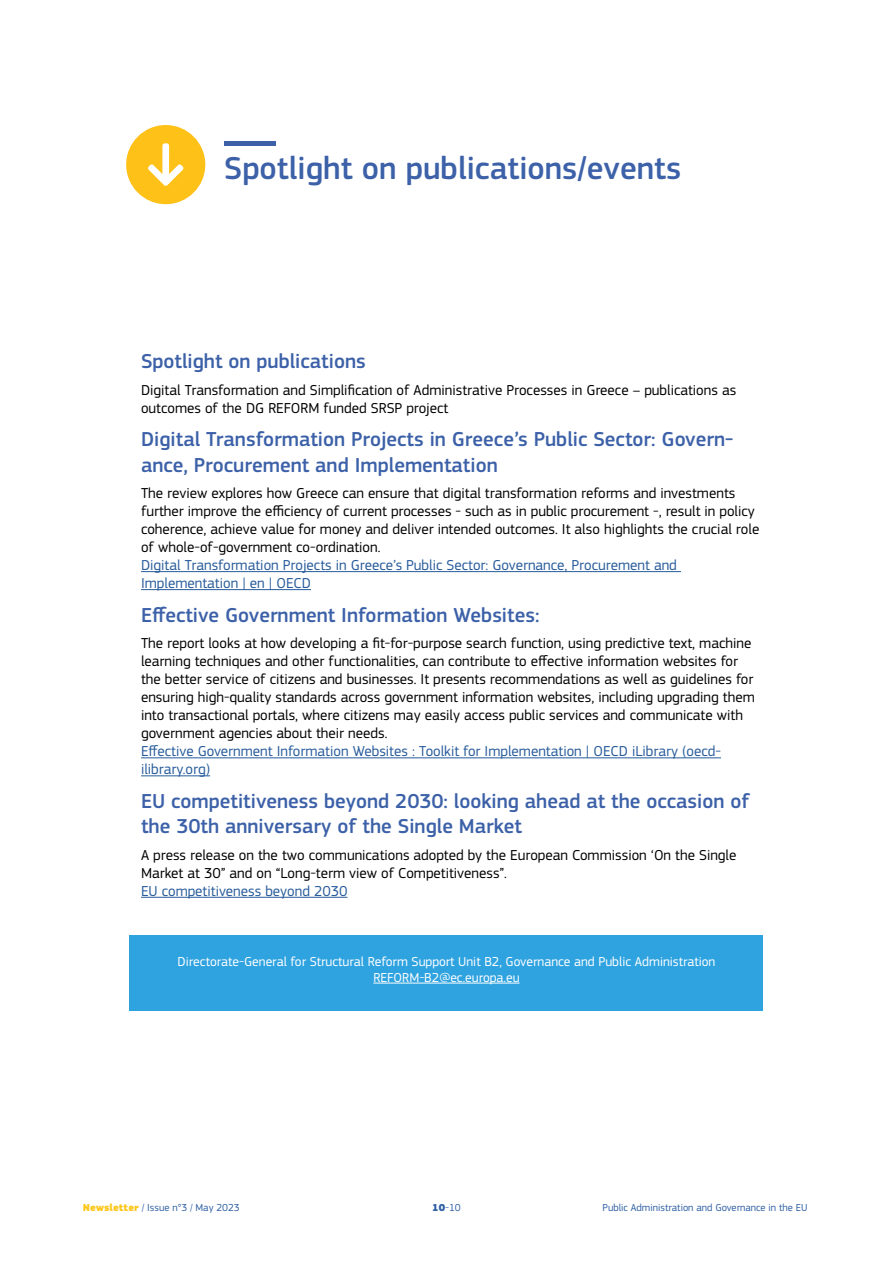
<style>
.page{position:relative;width:893px;height:1263px;background:#fff}
.page>*{position:absolute;margin:0;border:0;box-sizing:border-box;transform-origin:0 0}
.t1{font:500 33px "EC Square Sans Pro";color:#3c61a8}
.t2{font:500 21px/25.2px "EC Square Sans Pro";color:#3c61a8}
.body{font:15px/18px "EC Square Sans Pro";color:#000}
.body-2{font:13.5px/16.2px "EC Square Sans Pro";color:#fff;text-align:center}
.t3{font:10.5px "EC Square Sans Pro";color:#2f60a5}
.s1{color:#275b9b}
.s2{font-family:"EC Square Sans Pro Extra";font-weight:900;color:#fdc71d}
.s3{font-family:"EC Square Sans Pro Extra";font-weight:900}
</style>
<div class="page">
<hr style="left:224px;top:142px;width:52px;height:4px;background:#3c61a8">
<div style="left:126px;top:125px;width:79px;height:79px;background:#fec118;border-radius:50%"></div>
<svg style="left:148px;top:143px;width:36px;height:43px"></svg>
<hr style="left:141px;top:571px;width:540px;height:1px;background:#275b9b">
<hr style="left:141px;top:589px;width:170px;height:1px;background:#275b9b">
<hr style="left:141px;top:757px;width:580px;height:1px;background:#275b9b">
<hr style="left:141px;top:775px;width:69px;height:1px;background:#275b9b">
<hr style="left:141px;top:897px;width:206px;height:1px;background:#275b9b">
<div style="left:130px;top:935px;width:633px;height:76px;background:#2fa3e0"></div>
<hr style="left:373px;top:983px;width:147px;height:1px;background:#fff">
<p class="t1" style="left:224px;top:149px;width:458px">Spotlight on publications/events</p>
<p class="t2" style="left:141px;top:349px;width:226px">Spotlight on publications</p>
<p class="body" style="left:141px;top:381px;width:597px">Digital Transformation and Simplification of Administrative Processes in Greece – publications as outcomes of the DG REFORM funded SRSP project</p>
<p class="t2" style="left:141px;top:427px;width:594px">Digital Transformation Projects in Greece’s Public Sector: Govern&shy;ance, Procurement and Implementation</p>
<p class="body" style="left:141px;top:484px;width:620px">The review explores how Greece can ensure that digital transformation reforms and investments further improve the efficiency of current processes - such as in public procurement -, result in policy coherence, achieve value for money and deliver intended outcomes. It also highlights the crucial role of whole-of-government co-ordination.<br><span class="s1">Digital Transformation Projects in Greece’s Public Sector: Governance, Procurement and Implementation | en | OECD</span></p>
<p class="t2" style="left:141px;top:603px;width:400px">Effective Government Information Websites:</p>
<p class="body" style="left:141px;top:634px;width:615px">The report looks at how developing a fit-for-purpose search function, using predictive text, machine learning techniques and other functionalities, can contribute to effective information websites for the better service of citizens and businesses. It presents recommendations as well as guidelines for ensuring high-quality standards across government information websites, including upgrading them into transactional portals, where citizens may easily access public services and communicate with government agencies about their needs.<br><span class="s1">Effective Government Information Websites : Toolkit for Implementation | OECD iLibrary (oecd&shy;ilibrary.org)</span></p>
<p class="t2" style="left:141px;top:789px;width:610px">EU competitiveness beyond 2030: looking ahead at the occasion of the 30th anniversary of the Single Market</p>
<p class="body" style="left:141px;top:846px;width:597px">A press release on the two communications adopted by the European Commission ‘On the Single<br>Market at 30” and on “Long-term view of Competitiveness”.<br><span class="s1">EU competitiveness beyond 2030</span></p>
<p class="body-2" style="left:178px;top:953px;width:539px">Directorate-General for Structural Reform Support Unit B2, Governance and Public Administration<br>REFORM-B2@ec.europa.eu</p>
<p class="t3" style="left:83px;top:1201px;width:158px"><span class="s2">Newsletter</span> / Issue n°3 / May 2023</p>
<p class="t3" style="left:432px;top:1201px;width:30px"><span class="s3">10</span>-10</p>
<p class="t3" style="left:603px;top:1201px;width:206px">Public Administration and Governance in the EU</p>
</div>
